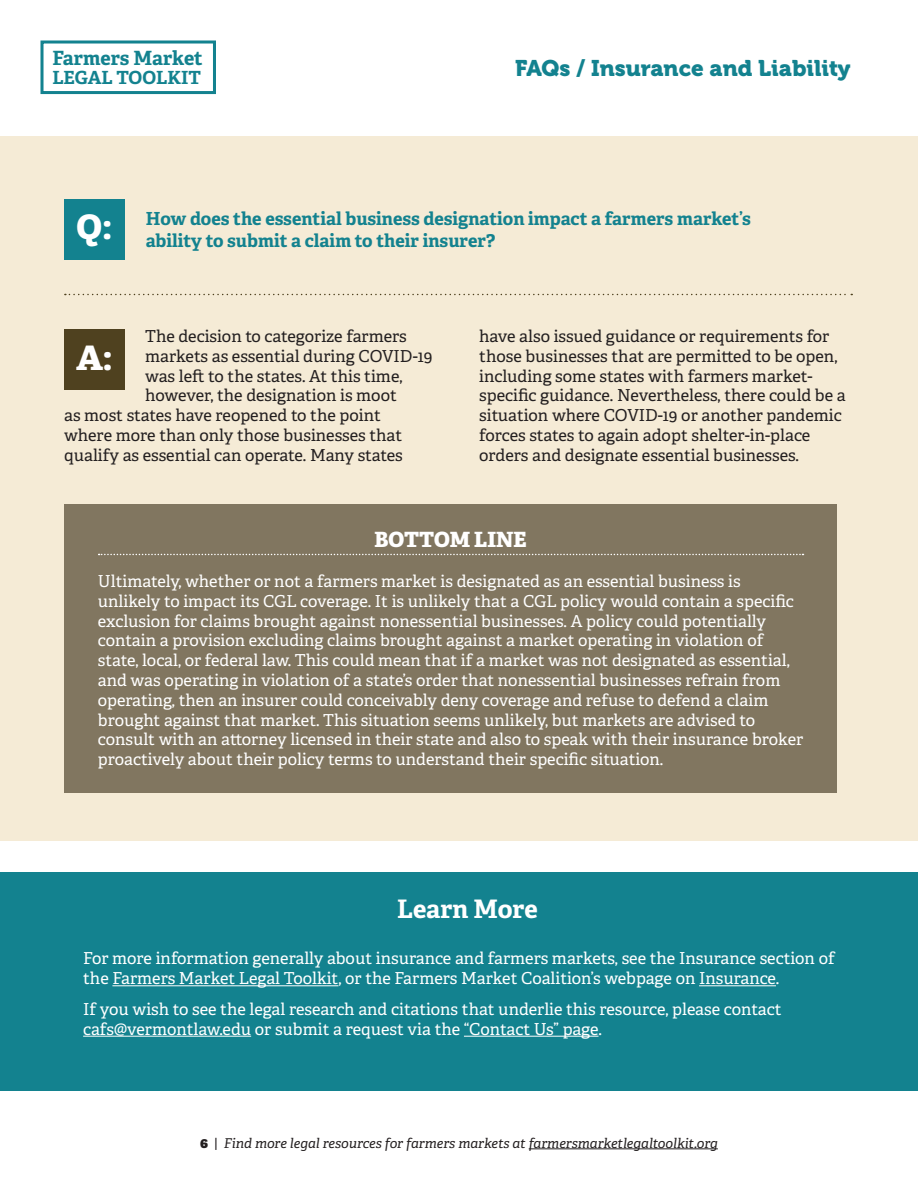
<style>
.page{position:relative;width:918px;height:1188px;background:#fff}
.page>*{position:absolute;margin:0;border:0;box-sizing:border-box;transform-origin:0 0}
.t1{font:800 33.75px "Adelle";color:#fff}
.t2{font:700 25.5px "Adelle";letter-spacing:-.005em;color:#fff}
.t3{font:22.5px "Museo 900";color:#13828f}
.t4{font:800 21px "Adelle";color:#fff}
.t5{font:700 19.65px "Adelle";color:#13828f}
.t6{font:700 18.15px "Adelle";color:#13828f}
.t7{font:700 18px/21.6px "Adelle";color:#13828f}
.t8{font:16.5px/19.8px "Adelle";color:#fff}
.t9{font:16.5px/19.8px "Adelle";color:#231f20}
.t10{font:italic 13.5px "Adelle";color:#231f20}
.s1{font-weight:800;font-style:normal}
.s2{font-style:normal}
</style>
<div class="page">
<div style="left:0;top:136px;width:918px;height:704px;background:#f5ebd6"></div>
<div style="left:40px;top:40px;width:176px;height:54px;border:3px solid #13828f"></div>
<div style="left:64px;top:199px;width:61px;height:60px;background:#13828f"></div>
<div style="left:64px;top:330px;width:61px;height:60px;background:#4f411f"></div>
<div style="left:64px;top:504px;width:773px;height:288px;background:#817660"></div>
<svg style="left:99px;top:554px;width:704px;height:1px"></svg>
<svg style="left:65px;top:294px;width:787px;height:1px"></svg>
<div style="left:0;top:873px;width:918px;height:218px;background:#13828f"></div>
<hr style="left:112px;top:985px;width:226px;height:1px;background:#fff">
<hr style="left:699px;top:985px;width:77px;height:1px;background:#fff">
<hr style="left:83px;top:1036px;width:168px;height:1px;background:#fff">
<hr style="left:464px;top:1036px;width:135px;height:1px;background:#fff">
<hr style="left:529px;top:1149px;width:189px;height:1px;background:#231f20">
<p class="t5" style="left:52px;top:46px;width:152px">Farmers Market</p>
<p class="t6" style="left:52px;top:66px;width:150px">LEGAL TOOLKIT</p>
<p class="t3" style="left:515px;top:55px;width:337px">FAQs / Insurance and Liability</p>
<p class="t1" style="left:77px;top:205px;width:37px">Q:</p>
<p class="t7" style="left:146px;top:208px;width:607px">How does the essential business designation impact a farmers market’s ability to submit a claim to their insurer?</p>
<p class="t9" style="left:145px;top:326px;width:263px">The decision to categorize farmers</p>
<p class="t9" style="left:145px;top:346px;width:289px">markets as essential during COVID-19</p>
<p class="t9" style="left:145px;top:366px;width:259px">was left to the states. At this time,</p>
<p class="t9" style="left:145px;top:386px;width:253px">however, the designation is moot</p>
<p class="t9" style="left:64px;top:406px;width:318px">as most states have reopened to the point</p>
<p class="t9" style="left:64px;top:425px;width:340px">where more than only those businesses that</p>
<p class="t9" style="left:64px;top:445px;width:340px">qualify as essential can operate. Many states</p>
<p class="t1" style="left:76px;top:336px;width:38px">A:</p>
<p class="t9" style="left:479px;top:326px;width:368px">have also issued guidance or requirements for those businesses that are permitted to be open, including some states with farmers market&shy;specific guidance. Nevertheless, there could be a situation where COVID-19 or another pandemic forces states to again adopt shelter-in-place orders and designate essential businesses.</p>
<p class="t4" style="left:375px;top:526px;width:154px">BOTTOM LINE</p>
<p class="t8" style="left:98px;top:572px;width:707px">Ultimately, whether or not a farmers market is designated as an essential business is unlikely to impact its CGL coverage. It is unlikely that a CGL policy would contain a specific exclusion for claims brought against nonessential businesses. A policy could potentially contain a provision excluding claims brought against a market operating in violation of state, local, or federal law. This could mean that if a market was not designated as essential, and was operating in violation of a state’s order that nonessential businesses refrain from operating, then an insurer could conceivably deny coverage and refuse to defend a claim brought against that market. This situation seems unlikely, but markets are advised to consult with an attorney licensed in their state and also to speak with their insurance broker proactively about their policy terms to understand their specific situation.</p>
<p class="t2" style="left:397px;top:892px;width:142px">Learn More</p>
<p class="t8" style="left:83px;top:949px;width:753px">For more information generally about insurance and farmers markets, see the Insurance section of the Farmers Market Legal Toolkit, or the Farmers Market Coalition’s webpage on Insurance.</p>
<p class="t8" style="left:83px;top:999px;width:700px">If you wish to see the legal research and citations that underlie this resource, please contact cafs@vermontlaw.edu or submit a request via the “Contact Us” page.</p>
<p class="t10" style="left:200px;top:1134px;width:519px"><span class="s1">6</span> <span class="s2">|</span> Find more legal resources for farmers markets at farmersmarketlegaltoolkit.org</p>
</div>
